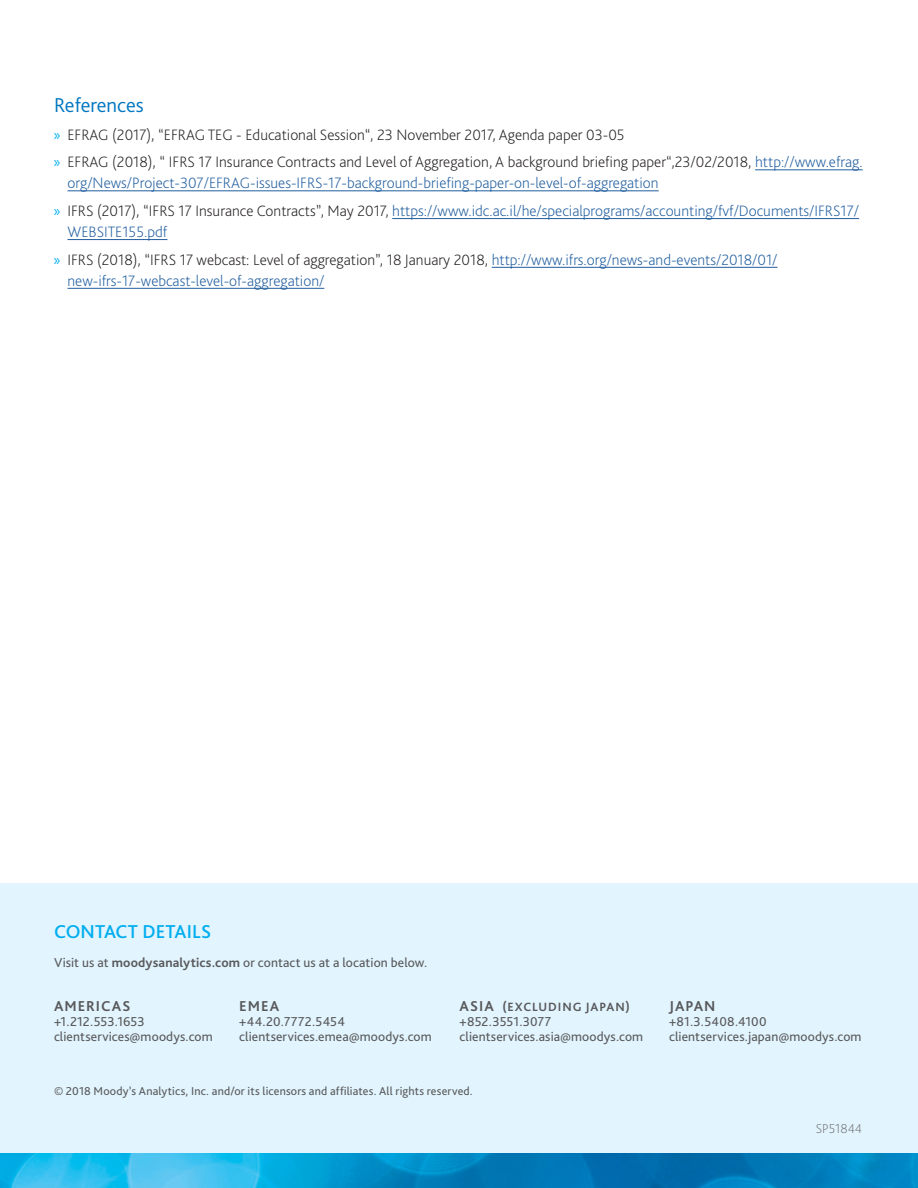
<style>
.page{position:relative;width:918px;height:1188px;background:#fff}
.page>*{position:absolute;margin:0;border:0;box-sizing:border-box;transform-origin:0 0}
.t1{font:300 21px "Bliss Pro";color:#0076c0}
.t2{font:500 19.5px "Bliss Pro";letter-spacing:.005em;color:#00aeef}
.t3{font:200 15.75px/27.8px "Bliss Pro";color:#231f20}
.t4{font:200 15.75px/27.8px "Bliss Pro";color:#215e9f}
.t5{font:700 15px "Bliss Pro";letter-spacing:.065em;color:#58595b}
.t6{font:13.5px/15px "Bliss Pro";letter-spacing:.01em;color:#58595b}
.t7{font:200 13.5px "Bliss Pro";color:#77777a}
.t8{font:700 12.6px "Bliss Pro";letter-spacing:.07em;color:#58595b}
.t9{font:12px "Bliss Pro";letter-spacing:.015em;color:#58595b}
.s1{font-family:"Myriad Pro";font-weight:400;color:#00aeef}
.s2{color:#215e9f}
.s3{color:#231f20}
.s4{font-weight:700}
.s5{font-size:15px}
</style>
<div class="page">
<div style="left:0;top:883px;width:918px;height:305px;background:#e2f4fd"></div>
<img style="left:0;top:1153px;width:918px;height:35px">
<hr style="left:755px;top:169px;width:108px;height:1px;background:#215e9f">
<hr style="left:68px;top:190px;width:591px;height:1px;background:#215e9f">
<hr style="left:392px;top:218px;width:467px;height:1px;background:#215e9f">
<hr style="left:68px;top:239px;width:99px;height:1px;background:#215e9f">
<hr style="left:492px;top:267px;width:286px;height:1px;background:#215e9f">
<hr style="left:68px;top:288px;width:256px;height:1px;background:#215e9f">
<h1 class="t1" style="left:54px;top:92px;width:91px">References</h1>
<p class="t3" style="left:54px;top:120px;width:810px"><span class="s1">»</span> EFRAG (2017), “EFRAG TEG - Educational Session“, 23 November 2017, Agenda paper 03-05<br><span class="s1">»</span> EFRAG (2018), “ IFRS 17 Insurance Contracts and Level of Aggregation, A background briefing paper“,23/02/2018, <span class="s2">http://www.efrag.</span></p>
<p class="t4" style="left:54px;top:169px;width:807px;text-indent:13px">org/News/Project-307/EFRAG-issues-IFRS-17-background-briefing-paper-on-level-of-aggregation<br><span class="s1">»</span> <span class="s3">IFRS (2017), “IFRS 17 Insurance Contracts”, May 2017,</span> https://www.idc.ac.il/he/specialprograms/accounting/fvf/Documents/IFRS17/</p>
<p class="t3" style="left:54px;top:218px;width:725px;text-indent:13px"><span class="s2">WEBSITE155.pdf<br></span><span class="s1">»</span> IFRS (2018), “IFRS 17 webcast: Level of aggregation”, 18 January 2018, <span class="s2">http://www.ifrs.org/news-and-events/2018/01/</span></p>
<p class="t4" style="left:67px;top:266px;width:258px">new-ifrs-17-webcast-level-of-aggregation/</p>
<p class="t2" style="left:54px;top:920px;width:159px">CONTACT DETAILS</p>
<p class="t6" style="left:54px;top:955px;width:375px">Visit us at <span class="s4">moodysanalytics.com</span> or contact us at a location below.</p>
<p class="t5" style="left:54px;top:997px;width:78px">AMERICAS</p>
<p class="t6" style="left:54px;top:1014px;width:160px">+1.212.553.1653 clientservices@moodys.com</p>
<p class="t5" style="left:239px;top:997px;width:42px">EMEA</p>
<p class="t6" style="left:239px;top:1014px;width:194px">+44.20.7772.5454 clientservices.emea@moodys.com</p>
<p class="t8" style="left:460px;top:999px;width:172px"><span class="s5">ASIA</span> (EXCLUDING JAPAN)</p>
<p class="t6" style="left:460px;top:1014px;width:185px">+852.3551.3077 clientservices.asia@moodys.com</p>
<p class="t9" style="left:54px;top:1083px;width:420px">© 2018 Moody’s Analytics, Inc. and/or its licensors and affiliates. All rights reserved.</p>
<p class="t5" style="left:669px;top:997px;width:48px">JAPAN</p>
<p class="t6" style="left:669px;top:1014px;width:194px">+81.3.5408.4100 clientservices.japan@moodys.com</p>
<p class="t7" style="left:816px;top:1120px;width:48px">SP51844</p>
</div>
